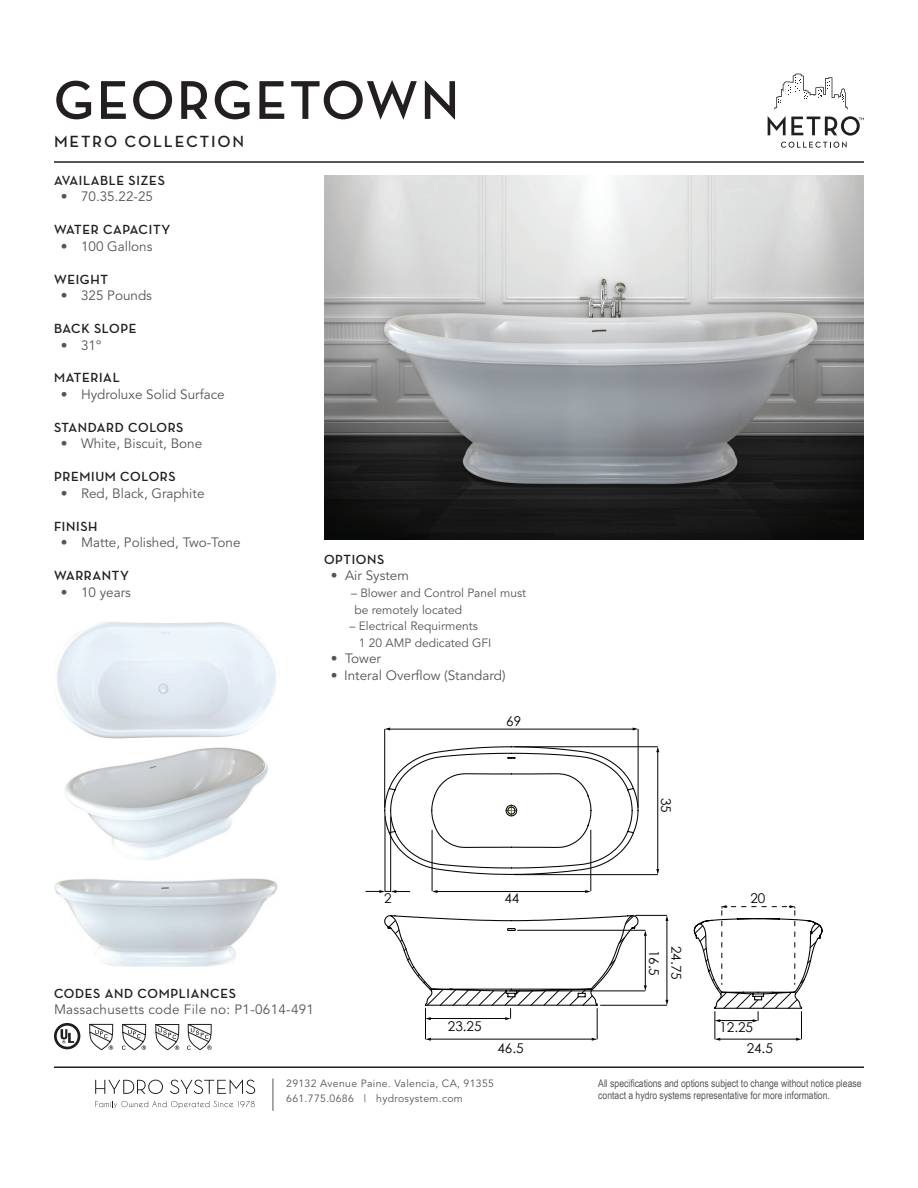
<style>
.page{position:relative;width:918px;height:1188px;background:#fff}
.page>*{position:absolute;margin:0;border:0;box-sizing:border-box;transform-origin:0 0}
.t1{font:700 55.5px "Neutra Disp";letter-spacing:.05em;color:#231f20}
.t2{font:16.5px "Neutra Text Demi SC";letter-spacing:.11em;color:#231f20}
.t3{font:13.5px "Avenir";color:#545557}
.t4{font:700 13.5px "Neutra Disp";letter-spacing:.05em;color:#231f20}
.t5{font:13.5px "Century Gothic";color:#040503}
.t6{font:13.5px "Avenir";letter-spacing:.02em;color:#545557}
.t7{font:12px/16.5px "Avenir";color:#545557}
.t8{font:10.5px/12.6px "Arial Narrow";color:#545557}
.t9{font:10.5px/15px "Avenir";letter-spacing:.03em;color:#545557}
</style>
<div class="page">
<img style="left:324px;top:176px;width:540px;height:364px">
<img style="left:57px;top:622px;width:219px;height:117px">
<img style="left:65px;top:747px;width:203px;height:113px">
<img style="left:55px;top:878px;width:223px;height:89px">
<hr style="left:54px;top:161px;width:810px;height:2px;background:#231f20">
<hr style="left:54px;top:1066px;width:810px;height:2px;background:#231f20">
<svg style="left:781px;top:142px;width:66px;height:6px"></svg>
<svg style="left:774px;top:73px;width:74px;height:36px"></svg>
<svg style="left:768px;top:116px;width:96px;height:20px"></svg>
<svg style="left:187px;top:1024px;width:25px;height:26px"></svg>
<svg style="left:155px;top:1024px;width:24px;height:26px"></svg>
<svg style="left:89px;top:1024px;width:24px;height:26px"></svg>
<svg style="left:122px;top:1024px;width:24px;height:26px"></svg>
<div style="left:54px;top:1023px;width:26px;height:26px;border:3px solid #201d1e;border-radius:50%"></div>
<svg style="left:61px;top:1029px;width:13px;height:14px"></svg>
<svg style="left:95px;top:1101px;width:160px;height:7px"></svg>
<svg style="left:95px;top:1080px;width:68px;height:14px"></svg>
<svg style="left:170px;top:1080px;width:85px;height:14px"></svg>
<hr style="left:273px;top:1078px;width:1px;height:33px;background:#545557">
<hr style="left:425px;top:1008px;width:1px;height:31px;background:#040503">
<hr style="left:597px;top:1008px;width:1px;height:31px;background:#040503">
<hr style="left:638px;top:729px;width:1px;height:79px;background:#040503">
<hr style="left:384px;top:729px;width:1px;height:79px;background:#040503">
<hr style="left:635px;top:915px;width:32px;height:1px;background:#040503">
<hr style="left:600px;top:1005px;width:67px;height:1px;background:#040503">
<hr style="left:514px;top:746px;width:144px;height:1px;background:#040503">
<hr style="left:514px;top:874px;width:144px;height:1px;background:#040503">
<svg style="left:384px;top:746px;width:255px;height:130px"></svg>
<hr style="left:667px;top:920px;width:1px;height:81px;background:#040503">
<svg style="left:665px;top:915px;width:3px;height:6px"></svg>
<svg style="left:665px;top:1000px;width:3px;height:5px"></svg>
<hr style="left:430px;top:1039px;width:163px;height:1px;background:#040503">
<svg style="left:425px;top:1038px;width:6px;height:3px"></svg>
<hr style="left:389px;top:729px;width:245px;height:1px;background:#040503">
<hr style="left:657px;top:751px;width:1px;height:119px;background:#040503">
<svg style="left:656px;top:747px;width:3px;height:5px"></svg>
<svg style="left:656px;top:869px;width:3px;height:6px"></svg>
<svg style="left:384px;top:914px;width:263px;height:106px"></svg>
<svg style="left:693px;top:905px;width:130px;height:136px"></svg>
<hr style="left:432px;top:830px;width:1px;height:61px;background:#040503">
<hr style="left:590px;top:830px;width:1px;height:61px;background:#040503">
<hr style="left:437px;top:891px;width:149px;height:1px;background:#040503">
<svg style="left:432px;top:890px;width:6px;height:3px"></svg>
<svg style="left:585px;top:890px;width:6px;height:3px"></svg>
<hr style="left:385px;top:816px;width:1px;height:76px;background:#040503">
<hr style="left:390px;top:817px;width:1px;height:74px;background:#040503">
<svg style="left:366px;top:890px;width:44px;height:3px"></svg>
<h1 class="t1" style="left:54px;top:69px;width:407px">GEORGETOWN</h1>
<p class="t2" style="left:54px;top:132px;width:192px">METRO COLLECTION</p>
<p class="t4" style="left:54px;top:172px;width:112px">AVAILABLE SIZES</p>
<p class="t3" style="left:61px;top:189px;width:94px">• 70.35.22-25</p>
<p class="t4" style="left:54px;top:222px;width:118px">WATER CAPACITY</p>
<p class="t3" style="left:61px;top:238px;width:93px">• 100 Gallons</p>
<p class="t4" style="left:54px;top:271px;width:55px">WEIGHT</p>
<p class="t3" style="left:61px;top:288px;width:93px">• 325 Pounds</p>
<p class="t4" style="left:54px;top:321px;width:84px">BACK SLOPE</p>
<p class="t3" style="left:61px;top:337px;width:42px">• 31º</p>
<p class="t4" style="left:54px;top:370px;width:67px">MATERIAL</p>
<p class="t3" style="left:61px;top:387px;width:166px">• Hydroluxe Solid Surface</p>
<p class="t4" style="left:54px;top:420px;width:131px">STANDARD COLORS</p>
<p class="t3" style="left:61px;top:436px;width:143px">• White, Biscuit, Bone</p>
<p class="t4" style="left:54px;top:469px;width:123px">PREMIUM COLORS</p>
<p class="t3" style="left:61px;top:486px;width:145px">• Red, Black, Graphite</p>
<p class="t4" style="left:54px;top:519px;width:45px">FINISH</p>
<p class="t3" style="left:61px;top:535px;width:181px">• Matte, Polished, Two-Tone</p>
<p class="t4" style="left:54px;top:568px;width:76px">WARRANTY</p>
<p class="t3" style="left:61px;top:585px;width:72px">• 10 years</p>
<p class="t4" style="left:324px;top:552px;width:62px">OPTIONS</p>
<p class="t3" style="left:331px;top:568px;width:80px">• Air System</p>
<p class="t7" style="left:351px;top:585px;width:177px">– Blower and Control Panel must be remotely located</p>
<p class="t7" style="left:359px;top:618px;width:134px;text-indent:-9px">– Electrical Requirments<br>1 20 AMP dedicated GFI</p>
<p class="t3" style="left:331px;top:651px;width:52px">• Tower</p>
<p class="t3" style="left:331px;top:667px;width:176px">• Interal Overflow (Standard)</p>
<p class="t4" style="left:54px;top:986px;width:183px">CODES AND COMPLIANCES</p>
<p class="t6" style="left:54px;top:1002px;width:262px">Massachusetts code File no: P1-0614-491</p>
<p class="t5" style="left:506px;top:713px;width:16px">69</p>
<p class="t5" style="left:384px;top:890px;width:9px">2</p>
<p class="t5" style="left:504px;top:890px;width:16px">44</p>
<p class="t5" style="left:674px;top:798px;width:16px;rotate:90deg">35</p>
<p class="t5" style="left:662px;top:950px;width:28px;rotate:90deg">16.5</p>
<p class="t5" style="left:685px;top:946px;width:35px;rotate:90deg">24.75</p>
<p class="t5" style="left:750px;top:890px;width:16px">20</p>
<p class="t5" style="left:448px;top:1018px;width:35px">23.25</p>
<p class="t5" style="left:719px;top:1019px;width:35px">12.25</p>
<p class="t5" style="left:497px;top:1040px;width:28px">46.5</p>
<p class="t5" style="left:747px;top:1040px;width:28px">24.5</p>
<p class="t9" style="left:286px;top:1076px;width:209px">29132 Avenue Paine. Valencia, CA, 91355<br>661.775.0686 | hydrosystem.com</p>
<p class="t8" style="left:598px;top:1076px;width:265px">All specifications and options subject to change without notice please contact a hydro systems representative for more information.</p>
</div>
